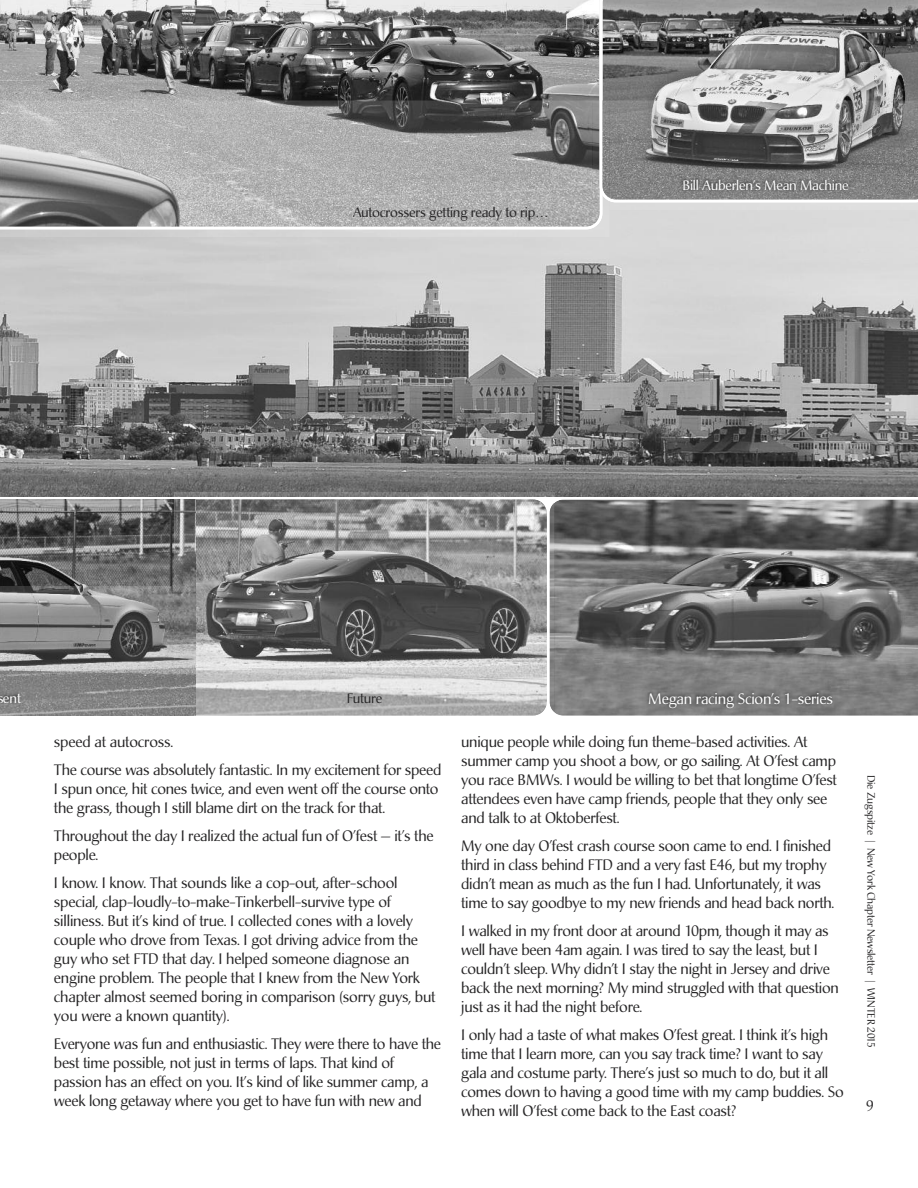
<style>
.page{position:relative;width:918px;height:1188px;background:#fff}
.page>*{position:absolute;margin:0;border:0;box-sizing:border-box;transform-origin:0 0}
.t1{font:15px/19px "Christiana";letter-spacing:-.015em;color:#272627}
.t2{font:15px "Christiana";letter-spacing:-.015em;color:#fff}
.t3{font:13.5px "Christiana";letter-spacing:-.015em;color:#272627}
.t4{font:13.5px "Christiana";letter-spacing:-.015em;color:#fff}
.t5{font:10.5px "Christiana";letter-spacing:-.015em;color:#272627}
</style>
<div class="page">
<img style="left:0;top:210px;width:918px;height:286px">
<svg style="left:549px;top:499px;width:369px;height:203px;background:#6e6e6e"></svg>
<img style="left:554px;top:587px;width:364px;height:129px">
<img style="left:0;top:500px;width:541px;height:213px">
<img style="left:203px;top:713px;width:338px;height:3px">
<img style="left:175px;top:492px;width:379px;height:95px">
<svg style="left:548px;top:501px;width:6px;height:12px"></svg>
<img style="left:550px;top:503px;width:4px;height:199px">
<img style="left:541px;top:587px;width:6px;height:115px">
<svg style="left:541px;top:702px;width:13px;height:11px"></svg>
<img style="left:175px;top:500px;width:21px;height:86px">
<img style="left:0;top:586px;width:203px;height:130px">
<svg style="left:0;top:0;width:600px;height:209px;background:#909090"></svg>
<svg style="left:602px;top:0;width:316px;height:186px;background:#898989"></svg>
<img style="left:610px;top:100px;width:308px;height:100px">
<img style="left:0;top:209px;width:610px;height:28px">
<img style="left:0;top:209px;width:603px;height:21px">
<img style="left:0;top:213px;width:600px;height:13px">
<img style="left:592px;top:100px;width:8px;height:110px">
<img style="left:602px;top:186px;width:7px;height:15px">
<img style="left:603px;top:100px;width:7px;height:98px">
<p class="t3" style="left:353px;top:206px;width:197px">Autocrossers getting ready to rip…</p>
<p class="t4" style="left:682px;top:179px;width:168px">Bill Auberlen’s Mean Machine</p>
<p class="t4" style="left:-3px;top:692px;width:25px">sent</p>
<p class="t3" style="left:347px;top:692px;width:37px">Future</p>
<p class="t2" style="left:648px;top:692px;width:186px">Megan racing Scion’s 1-series</p>
<p class="t1" style="left:54px;top:729px;width:389px;line-height:28px">speed at autocross.<br>The course was absolutely fantastic. In my excitement for speed</p>
<p class="t1" style="left:54px;top:780px;width:386px">I spun once, hit cones twice, and even went off the course onto the grass, though I still blame dirt on the track for that.</p>
<p class="t1" style="left:54px;top:827px;width:381px">Throughout the day I realized the actual fun of O’fest — it’s the people.</p>
<p class="t1" style="left:54px;top:874px;width:383px">I know. I know. That sounds like a cop-out, after-school special, clap-loudly-to-make-Tinkerbell-survive type of silliness. But it’s kind of true. I collected cones with a lovely couple who drove from Texas. I got driving advice from the guy who set FTD that day. I helped someone diagnose an engine problem. The people that I knew from the New York chapter almost seemed boring in comparison (sorry guys, but you were a known quantity).</p>
<p class="t1" style="left:54px;top:1036px;width:389px">Everyone was fun and enthusiastic. They were there to have the best time possible, not just in terms of laps. That kind of passion has an effect on you. It’s kind of like summer camp, a week long getaway where you get to have fun with new and</p>
<p class="t1" style="left:461px;top:733px;width:377px">unique people while doing fun theme-based activities. At summer camp you shoot a bow, or go sailing. At O’fest camp you race BMWs. I would be willing to bet that longtime O’fest attendees even have camp friends, people that they only see and talk to at Oktoberfest.</p>
<p class="t1" style="left:461px;top:838px;width:375px">My one day O’fest crash course soon came to end. I finished third in class behind FTD and a very fast E46, but my trophy didn’t mean as much as the fun I had. Unfortunately, it was time to say goodbye to my new friends and head back north.</p>
<p class="t1" style="left:461px;top:923px;width:379px">I walked in my front door at around 10pm, though it may as well have been 4am again. I was tired to say the least, but I couldn’t sleep. Why didn’t I stay the night in Jersey and drive back the next morning? My mind struggled with that question just as it had the night before.</p>
<p class="t1" style="left:461px;top:1027px;width:384px">I only had a taste of what makes O’fest great. I think it’s high time that I learn more, can you say track time? I want to say gala and costume party. There’s just so much to do, but it all comes down to having a good time with my camp buddies. So when will O’fest come back to the East coast?</p>
<p class="t5" style="left:875px;top:775px;width:274px;rotate:90deg">Die Zugspitze | New York Chapter Newsletter | WINTER 2015</p>
<p class="t1" style="left:866px;top:1097px;width:10px">9</p>
</div>
